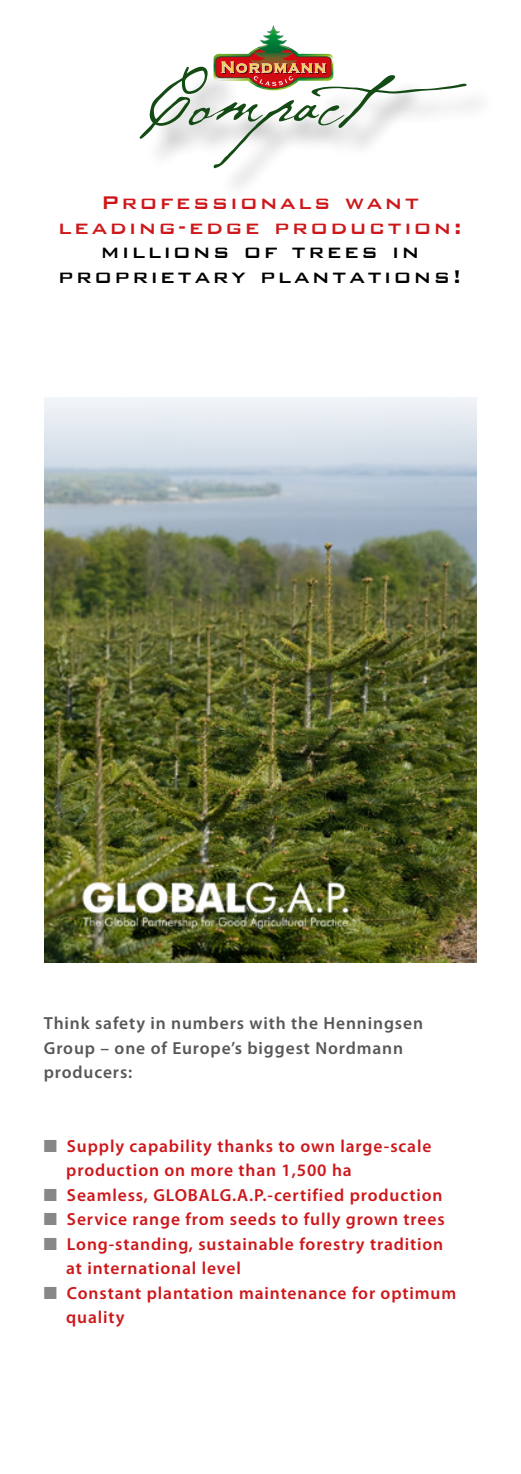
<style>
.page{position:relative;width:521px;height:1474px;background:#fff}
.page>*{position:absolute;margin:0;border:0;box-sizing:border-box;transform-origin:0 0}
.t1{font:78.4px "Cezanne";color:#144b14;scale:.94 1}
.t2{font:500 24.5px/24.5px "Bank Gothic";letter-spacing:.1em;color:#cd171a;text-align:center}
.t3{font:500 24.5px/24.5px "Bank Gothic";letter-spacing:.1em;color:#000;text-align:center}
.t4{font:600 17.5px/24.5px "Myriad Pro";letter-spacing:.05em;color:#cd171a}
.t5{font:600 17.5px/24.5px "Myriad Pro";letter-spacing:.05em;color:#575756}
.s1{color:#878787}
</style>
<div class="page">
<img style="left:214px;top:25px;width:119px;height:46px">
<div style="left:145px;top:71px;width:353px;height:129px;background:#000;opacity:.4"></div>
<img style="left:45px;top:397px;width:431px;height:565px">
<img style="left:52px;top:853px;width:325px;height:104px">
<h1 class="t1" style="left:147px;top:47px;width:375px">Compact</h1>
<h2 class="t2" style="left:58px;top:188px;width:405px">Professionals want leading-edge production:</h2>
<h2 class="t3" style="left:58px;top:237px;width:405px">millions of trees in proprietary plantations!</h2>
<p class="t5" style="left:44px;top:1010px;width:381px">Think safety in numbers with the Henningsen<br>Group – one of Europe’s biggest Nordmann producers:</p>
<p class="t4" style="left:66px;top:1133px;width:367px;text-indent:-22px"><span class="s1">■</span> Supply capability thanks to own large-scale production on more than 1,500 ha</p>
<p class="t4" style="left:44px;top:1182px;width:400px"><span class="s1">■</span> Seamless, GLOBALG.A.P.-certified production</p>
<p class="t4" style="left:44px;top:1206px;width:402px"><span class="s1">■</span> Service range from seeds to fully grown trees</p>
<p class="t4" style="left:66px;top:1231px;width:378px;text-indent:-22px"><span class="s1">■</span> Long-standing, sustainable forestry tradition at international level</p>
<p class="t4" style="left:66px;top:1280px;width:391px;text-indent:-22px"><span class="s1">■</span> Constant plantation maintenance for optimum quality</p>
</div>
